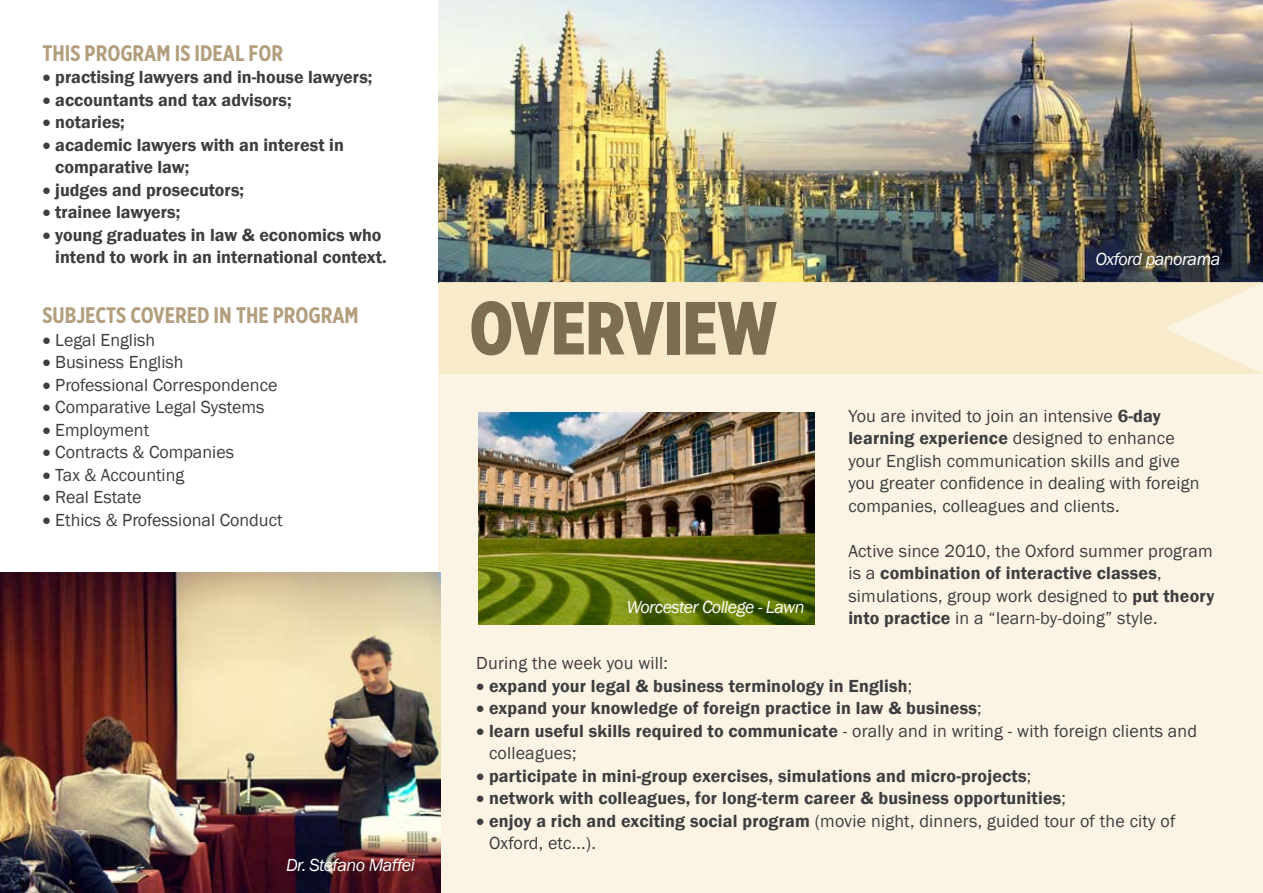
<style>
.page{position:relative;width:1263px;height:893px;background:#fff}
.page>*{position:absolute;margin:0;border:0;box-sizing:border-box;transform-origin:0 0}
.t1{font:900 75px "Gotham X Narrow";color:#7d6d53}
.t2{font:700 22.5px "Gotham X Narrow";color:#b39f7e}
.t3{font:18px/22.5px "Franklin Gothic";letter-spacing:.01em;color:#3e3e40}
.t4{font:600 18px/22.5px "Franklin Gothic";color:#3e3e40}
.t5{font:italic 18px "Franklin Gothic";letter-spacing:-.03em;color:#fff}
.s1{font-weight:600}
.s2{font-weight:400}
</style>
<div class="page">
<img style="left:438px;top:0;width:825px;height:283px">
<div style="left:438px;top:283px;width:825px;height:610px;background:#fbf4e4"></div>
<img style="left:478px;top:412px;width:336px;height:212px">
<img style="left:0;top:573px;width:440px;height:320px">
<div style="left:439px;top:282px;width:824px;height:92px;background:#f8ebcb"></div>
<p class="t2" style="left:43px;top:39px;width:242px">THIS PROGRAM IS IDEAL FOR</p>
<p class="t4" style="left:43px;top:66px;width:331px">• practising lawyers and in-house lawyers;</p>
<p class="t4" style="left:43px;top:88px;width:251px">• accountants and tax advisors;</p>
<p class="t4" style="left:43px;top:111px;width:84px">• notaries;</p>
<p class="t4" style="left:55px;top:133px;width:290px;text-indent:-13px">• academic lawyers with an interest in comparative law;</p>
<p class="t4" style="left:43px;top:178px;width:203px">• judges and prosecutors;</p>
<p class="t4" style="left:43px;top:201px;width:139px">• trainee lawyers;</p>
<p class="t4" style="left:43px;top:223px;width:346px;text-align:right">• young graduates in law &amp; economics who intend to work in an international context.</p>
<p class="t2" style="left:43px;top:301px;width:135px">SUBJECTS COVERED</p>
<p class="t2" style="left:214px;top:301px;width:84px">IN THE PROGRAM</p>
<p class="t3" style="left:43px;top:329px;width:114px">• Legal English</p>
<p class="t3" style="left:43px;top:351px;width:142px">• Business English</p>
<p class="t3" style="left:43px;top:374px;width:236px">• Professional Correspondence</p>
<p class="t3" style="left:43px;top:396px;width:223px">• Comparative Legal Systems</p>
<p class="t3" style="left:43px;top:419px;width:108px">• Employment</p>
<p class="t3" style="left:43px;top:441px;width:193px">• Contracts &amp; Companies</p>
<p class="t3" style="left:43px;top:464px;width:143px">• Tax &amp; Accounting</p>
<p class="t3" style="left:43px;top:486px;width:100px">• Real Estate</p>
<p class="t3" style="left:43px;top:509px;width:242px">• Ethics &amp; Professional Conduct</p>
<p class="t5" style="left:286px;top:854px;width:130px">Dr. Stefano Maffei</p>
<h1 class="t1" style="left:469px;top:281px;width:308px">OVERVIEW</h1>
<p class="t5" style="left:627px;top:596px;width:179px">Worcester College - Lawn</p>
<p class="t5" style="left:1095px;top:248px;width:127px">Oxford panorama</p>
<p class="t3" style="left:848px;top:405px;width:353px">You are invited to join an intensive <span class="s1">6-day learning experience</span> designed to enhance your English communication skills and give you greater confidence in dealing with foreign companies, colleagues and clients.</p>
<p class="t3" style="left:848px;top:540px;width:367px">Active since 2010, the Oxford summer program is a <span class="s1">combination of interactive classes</span>, simulations, group work designed to <span class="s1">put theory into practice</span> in a “learn-by-doing” style.</p>
<p class="t3" style="left:476px;top:652px;width:193px">During the week you will:</p>
<p class="t4" style="left:476px;top:675px;width:438px">• expand your legal &amp; business terminology in English<span class="s2">;</span></p>
<p class="t4" style="left:476px;top:697px;width:507px">• expand your knowledge of foreign practice in law &amp; business<span class="s2">;</span></p>
<p class="t3" style="left:489px;top:720px;width:710px;text-indent:-13px">• <span class="s1">learn useful skills required to communicate</span> - orally and in writing - with foreign clients and colleagues;</p>
<p class="t4" style="left:476px;top:765px;width:557px">• participate in mini-group exercises, simulations and micro-projects<span class="s2">;</span></p>
<p class="t4" style="left:476px;top:787px;width:591px">• network with colleagues, for long-term career &amp; business opportunities<span class="s2">;</span></p>
<p class="t3" style="left:489px;top:810px;width:688px;text-indent:-13px">• <span class="s1">enjoy a rich and exciting social program</span> (movie night, dinners, guided tour of the city of<br>Oxford, etc...).</p>
</div>
